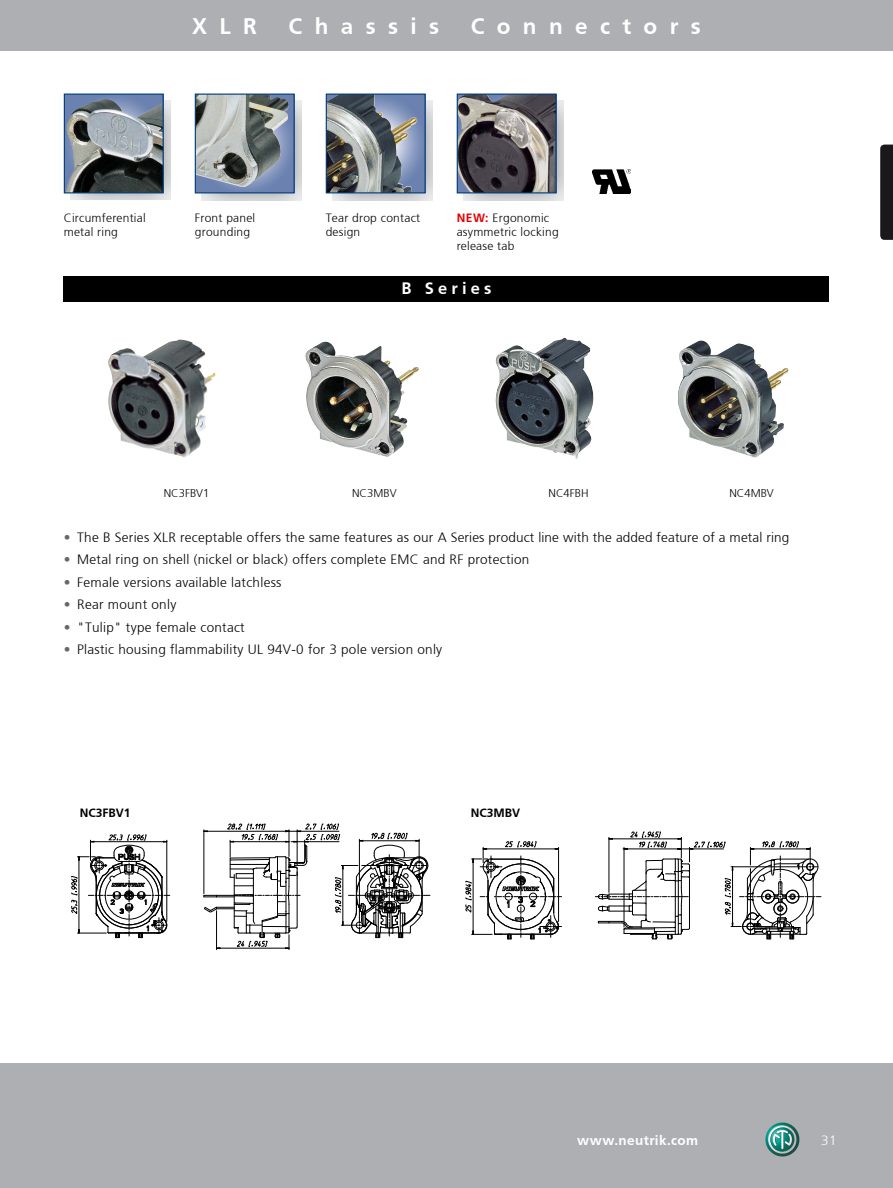
<style>
.page{position:relative;width:893px;height:1188px;background:#fff}
.page>*{position:absolute;margin:0;border:0;box-sizing:border-box;transform-origin:0 0}
.t1{font:700 22.5px "Frutiger";letter-spacing:.55em;color:#fff}
.t2{font:700 16.5px "Frutiger";letter-spacing:.25em;color:#fff}
.t3{font:300 13.5px "Frutiger";letter-spacing:.02em;color:#000}
.t4{font:700 13.5px "Frutiger";letter-spacing:.025em;color:#fff}
.t5{font:300 13.5px "Frutiger";color:#fff}
.t6{font:300 12px/14.4px "Frutiger";letter-spacing:.02em;color:#000}
.t7{font:700 12px "Frutiger";color:#000}
.t8{font:300 11.25px "Frutiger";color:#000}
.s1{font-weight:700;color:#e60005}
.s2{color:#68676c}
</style>
<div class="page">
<div style="left:0;top:0;width:893px;height:51px;background:#aeafb2"></div>
<div style="left:13px;top:1063px;width:880px;height:125px;background:#aeafb2"></div>
<img style="left:765px;top:1123px;width:34px;height:33px">
<svg style="left:880px;top:145px;width:13px;height:95px"></svg>
<div style="left:0;top:1063px;width:13px;height:125px;background:#aeafb2"></div>
<img style="left:108px;top:339px;width:108px;height:119px">
<img style="left:305px;top:342px;width:114px;height:115px">
<div style="left:64px;top:276px;width:765px;height:26px;background:#000"></div>
<img style="left:70px;top:100px;width:100px;height:100px">
<div style="left:64px;top:94px;width:99px;height:99px;background:#6b82b0"></div>
<img style="left:66px;top:99px;width:96px;height:92px">
<div style="left:64px;top:94px;width:100px;height:99px;border:1px solid #003c78"></div>
<img style="left:495px;top:338px;width:99px;height:121px">
<img style="left:201px;top:100px;width:100px;height:100px">
<img style="left:332px;top:100px;width:100px;height:100px">
<img style="left:463px;top:100px;width:100px;height:100px">
<div style="left:195px;top:94px;width:99px;height:99px;background:#6b82b0"></div>
<img style="left:197px;top:96px;width:93px;height:91px">
<div style="left:195px;top:94px;width:100px;height:99px;border:1px solid #003c78"></div>
<div style="left:326px;top:94px;width:99px;height:99px;background:linear-gradient(to bottom,#6f85b2,#6f85b2)"></div>
<img style="left:328px;top:96px;width:89px;height:95px">
<div style="left:326px;top:94px;width:100px;height:99px;border:1px solid #003c78"></div>
<img style="left:459px;top:96px;width:96px;height:95px">
<div style="left:457px;top:94px;width:100px;height:99px;border:1px solid #003c78"></div>
<svg style="left:204px;top:823px;width:226px;height:127px"></svg>
<hr style="left:362px;top:865px;width:47px;height:1px;background:#000">
<svg style="left:71px;top:834px;width:99px;height:104px"></svg>
<svg style="left:465px;top:841px;width:97px;height:99px"></svg>
<svg style="left:595px;top:831px;width:226px;height:109px"></svg>
<img style="left:678px;top:340px;width:111px;height:118px">
<img style="left:593px;top:170px;width:38px;height:23px">
<h1 class="t1" style="left:192px;top:13px;width:66px">XLR</h1>
<h1 class="t1" style="left:289px;top:13px;width:152px">Chassis</h1>
<h1 class="t1" style="left:471px;top:13px;width:232px">Connectors</h1>
<p class="t6" style="left:64px;top:210px;width:84px">Circumferential metal ring</p>
<p class="t6" style="left:195px;top:210px;width:62px">Front panel grounding</p>
<p class="t6" style="left:326px;top:210px;width:96px">Tear drop contact design</p>
<p class="t6" style="left:457px;top:210px;width:104px"><span class="s1">NEW:</span> Ergonomic asymmetric locking release tab</p>
<p class="t2" style="left:402px;top:279px;width:91px">B Series</p>
<p class="t8" style="left:164px;top:487px;width:47px">NC3FBV1</p>
<p class="t8" style="left:352px;top:487px;width:46px">NC3MBV</p>
<p class="t8" style="left:549px;top:487px;width:42px">NC4FBH</p>
<p class="t8" style="left:729px;top:487px;width:46px">NC4MBV</p>
<p class="t3" style="left:64px;top:529px;width:727px"><span class="s2">•</span> The B Series XLR receptable offers the same features as our A Series product line with the added feature of a metal ring</p>
<p class="t3" style="left:64px;top:552px;width:467px"><span class="s2">•</span> Metal ring on shell (nickel or black) offers complete EMC and RF protection</p>
<p class="t3" style="left:64px;top:574px;width:219px"><span class="s2">•</span> Female versions available latchless</p>
<p class="t3" style="left:64px;top:597px;width:114px"><span class="s2">•</span> Rear mount only</p>
<p class="t3" style="left:64px;top:619px;width:183px"><span class="s2">•</span> "Tulip" type female contact</p>
<p class="t3" style="left:64px;top:642px;width:380px"><span class="s2">•</span> Plastic housing flammability UL 94V-0 for 3 pole version only</p>
<p class="t7" style="left:80px;top:806px;width:52px">NC3FBV1</p>
<p class="t7" style="left:471px;top:806px;width:51px">NC3MBV</p>
<p class="t4" style="left:577px;top:1132px;width:123px">www.neutrik.com</p>
<p class="t5" style="left:821px;top:1132px;width:17px">31</p>
</div>
